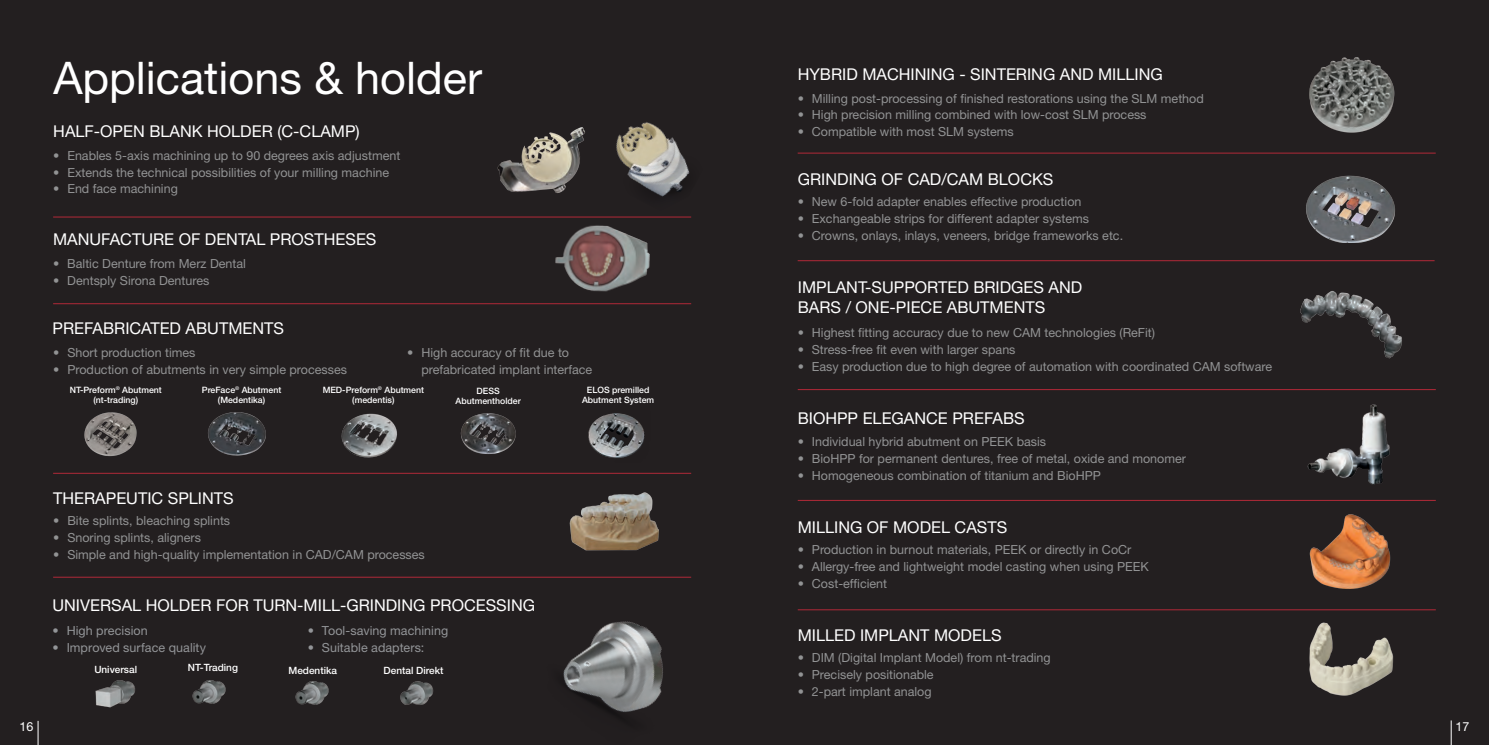
<style>
.page{position:relative;width:1489px;height:745px;background:#fff}
.page>*{position:absolute;margin:0;border:0;box-sizing:border-box;transform-origin:0 0}
.t1{font:45px "Helvetica Neue LT Pro";color:#fff}
.t2{font:16.25px/20px "Helvetica Neue LT Pro";color:#fff}
.t3{font:12.5px/16.9px "Helvetica Neue LT Pro";color:#929394}
.t4{font:12.5px "Helvetica Neue LT Pro";letter-spacing:.005em;color:#939598}
.t5{font:12.5px "Helvetica Neue LT Pro";color:#fff}
.t6{font:500 10px "Helvetica Neue LT Pro";color:#fff}
.t7{font:500 8.75px/10px "Helvetica Neue LT Pro";color:#fff;text-align:center}
</style>
<div class="page">
<div style="left:0;top:0;width:1488px;height:744px;background:#231f20"></div>
<svg style="left:38px;top:720px;width:1px;height:24px"></svg>
<svg style="left:1450px;top:720px;width:1px;height:24px"></svg>
<hr style="left:797px;top:260px;width:637px;height:1px;background:#b12938">
<img style="left:460px;top:413px;width:56px;height:41px">
<img style="left:84px;top:412px;width:53px;height:45px">
<img style="left:497px;top:127px;width:88px;height:66px">
<img style="left:616px;top:122px;width:74px;height:75px">
<img style="left:555px;top:225px;width:95px;height:67px">
<img style="left:208px;top:412px;width:58px;height:44px">
<img style="left:1307px;top:404px;width:83px;height:81px">
<img style="left:569px;top:492px;width:87px;height:32px">
<img style="left:1306px;top:175px;width:89px;height:68px">
<img style="left:1309px;top:622px;width:85px;height:74px">
<img style="left:1309px;top:514px;width:82px;height:75px">
<hr style="left:53px;top:216px;width:638px;height:1px;background:#b12938">
<hr style="left:53px;top:303px;width:638px;height:1px;background:#b12938">
<hr style="left:53px;top:576px;width:638px;height:1px;background:#b12938">
<hr style="left:53px;top:472px;width:638px;height:1px;background:#b12938">
<hr style="left:797px;top:499px;width:638px;height:1px;background:#b12938">
<hr style="left:797px;top:389px;width:638px;height:1px;background:#b12938">
<hr style="left:797px;top:609px;width:638px;height:1px;background:#b12938">
<img style="left:1309px;top:57px;width:86px;height:76px">
<img style="left:1300px;top:291px;width:102px;height:68px">
<img style="left:341px;top:413px;width:56px;height:44px">
<hr style="left:797px;top:152px;width:638px;height:1px;background:#b12938">
<img style="left:473px;top:524px;width:219px;height:194px">
<img style="left:95px;top:680px;width:41px;height:28px">
<img style="left:192px;top:680px;width:34px;height:24px">
<img style="left:295px;top:681px;width:34px;height:24px">
<img style="left:400px;top:681px;width:34px;height:24px">
<img style="left:588px;top:413px;width:57px;height:45px">
<h1 class="t1" style="left:53px;top:50px;width:430px">Applications &amp; holder</h1>
<h2 class="t2" style="left:53px;top:121px;width:308px">HALF-OPEN BLANK HOLDER (C-CLAMP)</h2>
<p class="t3" style="left:53px;top:146px;width:348px">• Enables 5-axis machining up to 90 degrees axis adjustment</p>
<p class="t3" style="left:53px;top:163px;width:337px">• Extends the technical possibilities of your milling machine</p>
<p class="t3" style="left:53px;top:180px;width:126px">• End face machining</p>
<h2 class="t2" style="left:53px;top:229px;width:325px">MANUFACTURE OF DENTAL PROSTHESES</h2>
<p class="t3" style="left:53px;top:254px;width:194px">• Baltic Denture from Merz Dental</p>
<p class="t3" style="left:53px;top:271px;width:158px">• Dentsply Sirona Dentures</p>
<h2 class="t2" style="left:52px;top:318px;width:233px">PREFABRICATED ABUTMENTS</h2>
<p class="t3" style="left:53px;top:343px;width:144px">• Short production times</p>
<p class="t3" style="left:53px;top:360px;width:295px">• Production of abutments in very simple processes</p>
<p class="t3" style="left:421px;top:344px;width:172px;text-indent:-14px">• High accuracy of fit due to prefabricated implant interface</p>
<p class="t7" style="left:70px;top:385px;width:94px">NT-Preform<sup>®</sup> Abutment (nt-trading)</p>
<p class="t7" style="left:202px;top:384px;width:81px">PreFace<sup>®</sup> Abutment (Medentika)</p>
<p class="t7" style="left:323px;top:384px;width:103px">MED-Preform<sup>®</sup> Abutment (medentis)</p>
<p class="t7" style="left:582px;top:384px;width:74px">ELOS premilled<br>Abutment System</p>
<p class="t7" style="left:455px;top:385px;width:67px">DESS<br>Abutmentholder</p>
<h2 class="t2" style="left:53px;top:487px;width:182px">THERAPEUTIC SPLINTS</h2>
<p class="t3" style="left:53px;top:511px;width:178px">• Bite splints, bleaching splints</p>
<p class="t3" style="left:53px;top:528px;width:149px">• Snoring splints, aligners</p>
<p class="t3" style="left:53px;top:545px;width:373px">• Simple and high-quality implementation in CAD/CAM processes</p>
<h2 class="t2" style="left:52px;top:594px;width:484px">UNIVERSAL HOLDER FOR TURN-MILL-GRINDING PROCESSING</h2>
<p class="t4" style="left:52px;top:622px;width:97px">• High precision</p>
<p class="t4" style="left:52px;top:639px;width:155px">• Improved surface quality</p>
<p class="t4" style="left:308px;top:622px;width:142px">• Tool-saving machining</p>
<p class="t4" style="left:308px;top:639px;width:118px">• Suitable adapters:</p>
<p class="t6" style="left:94px;top:663px;width:44px">Universal</p>
<p class="t6" style="left:188px;top:661px;width:52px">NT-Trading</p>
<p class="t6" style="left:288px;top:664px;width:50px">Medentika</p>
<p class="t6" style="left:383px;top:664px;width:61px">Dental Direkt</p>
<h2 class="t2" style="left:797px;top:64px;width:366px">HYBRID MACHINING - SINTERING AND MILLING</h2>
<p class="t3" style="left:797px;top:89px;width:407px">• Milling post-processing of finished restorations using the SLM method</p>
<p class="t3" style="left:797px;top:106px;width:350px">• High precision milling combined with low-cost SLM process</p>
<p class="t3" style="left:797px;top:123px;width:218px">• Compatible with most SLM systems</p>
<h2 class="t2" style="left:797px;top:169px;width:257px">GRINDING OF CAD/CAM BLOCKS</h2>
<p class="t3" style="left:797px;top:193px;width:285px">• New 6-fold adapter enables effective production</p>
<p class="t3" style="left:797px;top:210px;width:293px">• Exchangeable strips for different adapter systems</p>
<p class="t3" style="left:797px;top:227px;width:327px">• Crowns, onlays, inlays, veneers, bridge frameworks etc.</p>
<h2 class="t2" style="left:797px;top:277px;width:286px">IMPLANT-SUPPORTED BRIDGES AND<br>BARS / ONE-PIECE ABUTMENTS</h2>
<p class="t3" style="left:797px;top:323px;width:359px">• Highest fitting accuracy due to new CAM technologies (ReFit)</p>
<p class="t3" style="left:797px;top:340px;width:219px">• Stress-free fit even with larger spans</p>
<p class="t3" style="left:797px;top:357px;width:476px">• Easy production due to high degree of automation with coordinated CAM software</p>
<h2 class="t2" style="left:797px;top:407px;width:228px">BIOHPP ELEGANCE PREFABS</h2>
<p class="t3" style="left:797px;top:432px;width:250px">• Individual hybrid abutment on PEEK basis</p>
<p class="t3" style="left:797px;top:449px;width:390px">• BioHPP for permanent dentures, free of metal, oxide and monomer</p>
<p class="t3" style="left:797px;top:466px;width:305px">• Homogeneous combination of titanium and BioHPP</p>
<h2 class="t2" style="left:797px;top:516px;width:211px">MILLING OF MODEL CASTS</h2>
<p class="t3" style="left:797px;top:540px;width:335px">• Production in burnout materials, PEEK or directly in CoCr</p>
<p class="t3" style="left:797px;top:557px;width:352px">• Allergy-free and lightweight model casting when using PEEK</p>
<p class="t3" style="left:797px;top:574px;width:91px">• Cost-efficient</p>
<h2 class="t2" style="left:797px;top:624px;width:205px">MILLED IMPLANT MODELS</h2>
<p class="t3" style="left:797px;top:648px;width:254px">• DIM (Digital Implant Model) from nt-trading</p>
<p class="t3" style="left:797px;top:665px;width:137px">• Precisely positionable</p>
<p class="t3" style="left:797px;top:682px;width:135px">• 2-part implant analog</p>
<p class="t5" style="left:19px;top:718px;width:15px">16</p>
<p class="t5" style="left:1455px;top:718px;width:15px">17</p>
</div>
